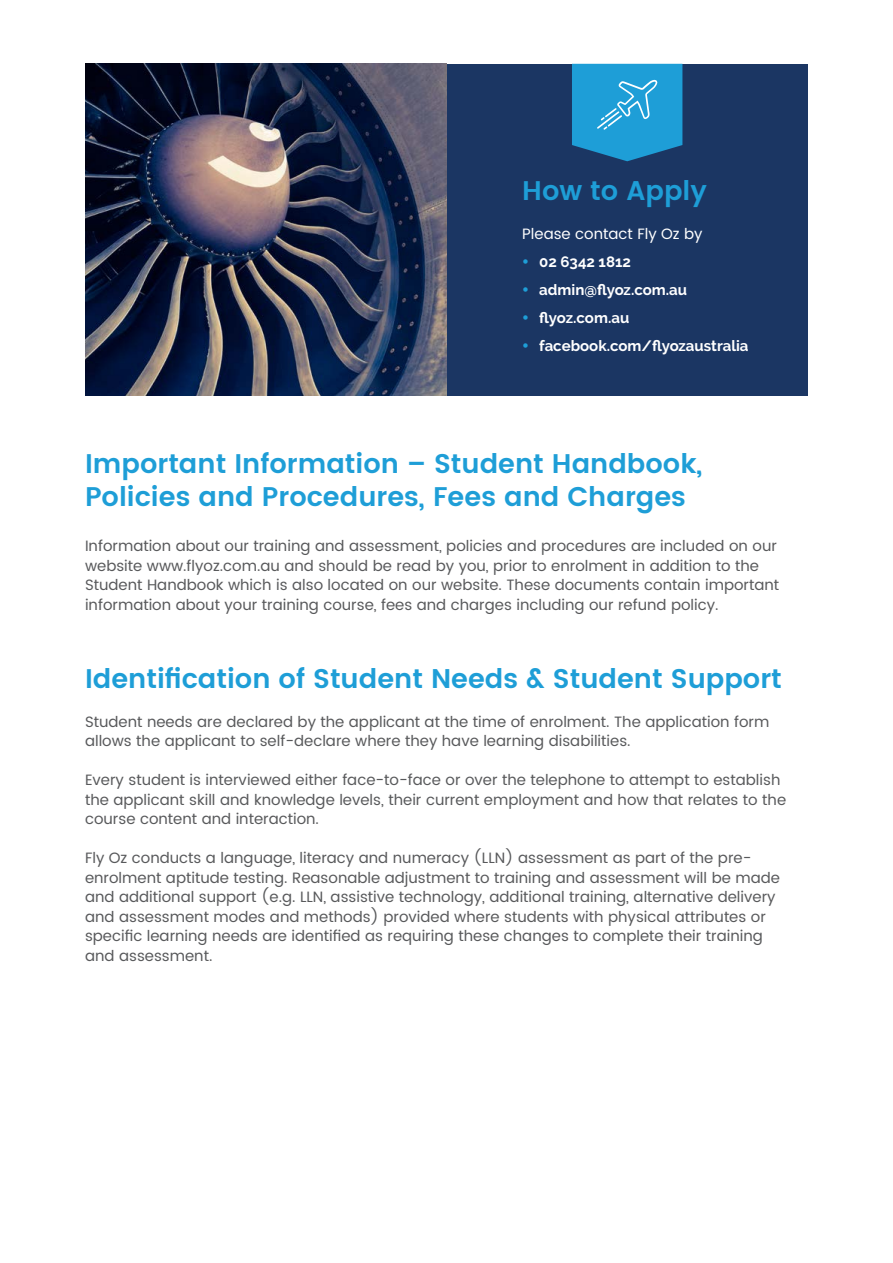
<style>
.page{position:relative;width:893px;height:1263px;background:#fff}
.page>*{position:absolute;margin:0;border:0;box-sizing:border-box;transform-origin:0 0}
.t1{font:600 27px/32.4px "Poppins";color:#1e9ed7}
.t2{font:15px/19.5px "Poppins";color:#58595b}
.t3{font:700 15px "Raleway";color:#fff}
.t4{font:15px "Poppins";color:#fff}
.s1{color:#1e9ed7}
</style>
<div class="page">
<div style="left:446px;top:64px;width:362px;height:331px;background:#1b3663"></div>
<img style="left:85px;top:64px;width:361px;height:331px">
<svg style="left:572px;top:64px;width:110px;height:97px;background:#2699cf"></svg>
<h1 class="t1" style="left:522px;top:176px;width:186px">How to Apply</h1>
<p class="t4" style="left:522px;top:223px;width:182px">Please contact Fly Oz by</p>
<p class="t3" style="left:522px;top:253px;width:110px"><span class="s1">•</span> 02 6342 1812</p>
<p class="t3" style="left:522px;top:281px;width:166px"><span class="s1">•</span> admin@flyoz.com.au</p>
<p class="t3" style="left:522px;top:309px;width:109px"><span class="s1">•</span> flyoz.com.au</p>
<p class="t3" style="left:522px;top:337px;width:228px"><span class="s1">•</span> facebook.com/flyozaustralia</p>
<h1 class="t1" style="left:85px;top:449px;width:619px">Important Information – Student Handbook,<br>Policies and Procedures, Fees and Charges</h1>
<p class="t2" style="left:85px;top:537px;width:696px">Information about our training and assessment, policies and procedures are included on our website www.flyoz.com.au and should be read by you, prior to enrolment in addition to the Student Handbook which is also located on our website. These documents contain important information about your training course, fees and charges including our refund policy.</p>
<h1 class="t1" style="left:85px;top:663px;width:698px">Identification of Student Needs &amp; Student Support</h1>
<p class="t2" style="left:85px;top:712px;width:686px">Student needs are declared by the applicant at the time of enrolment. The application form allows the applicant to self-declare where they have learning disabilities.</p>
<p class="t2" style="left:85px;top:771px;width:703px">Every student is interviewed either face-to-face or over the telephone to attempt to establish the applicant skill and knowledge levels, their current employment and how that relates to the course content and interaction.</p>
<p class="t2" style="left:85px;top:849px;width:696px">Fly Oz conducts a language, literacy and numeracy (LLN) assessment as part of the pre&shy;enrolment aptitude testing. Reasonable adjustment to training and assessment will be made and additional support (e.g. LLN, assistive technology, additional training, alternative delivery and assessment modes and methods) provided where students with physical attributes or specific learning needs are identified as requiring these changes to complete their training and assessment.</p>
</div>
